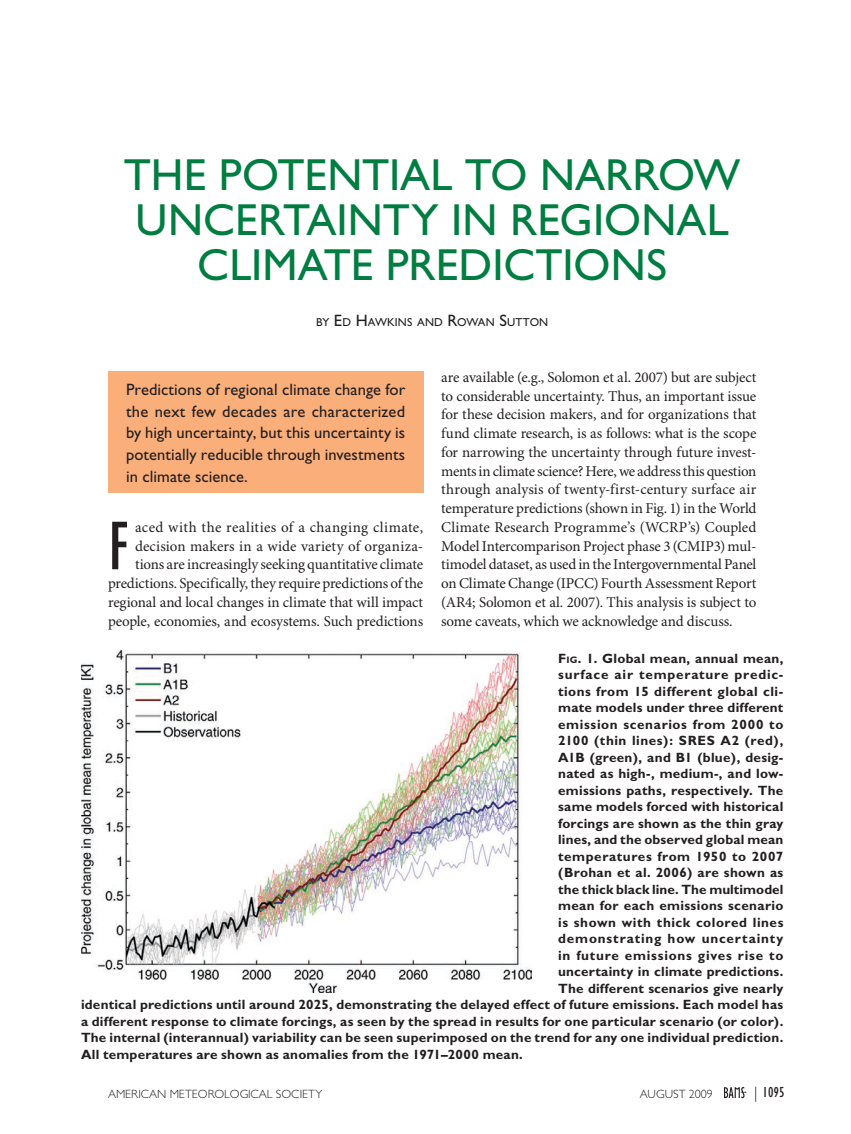
<style>
.page{position:relative;width:851px;height:1134px;background:#fff}
.page>*{position:absolute;margin:0;border:0;box-sizing:border-box;transform-origin:0 0}
.t1{font:condensed 71.1px "Gill Sans";color:#231f20}
.t2{font:45px/45px "Gill Sans";color:#007d41;text-align:center}
.t3{font:16.5px/21.8px "Gill Sans";letter-spacing:.005em;color:#231f20;text-align:justify}
.t4{font:15px/18.8px "Minion Pro";letter-spacing:-.005em;color:#231f20;text-align:right}
.t5{font:condensed 15px "Gill Sans";color:#231f20}
.t6{font:700 13.5px "Gill Sans";letter-spacing:.02em;color:#231f20}
.t7{font:700 13.5px "Gill Sans";letter-spacing:.04em;color:#231f20}
.t8{font:700 13.5px "Gill Sans";letter-spacing:.06em;color:#231f20}
.t9{font:700 13.5px "Gill Sans";letter-spacing:.055em;color:#231f20}
.t10{font:700 13.5px "Gill Sans";letter-spacing:.045em;color:#231f20}
.t11{font:700 13.5px "Gill Sans";letter-spacing:.065em;color:#231f20}
.t12{font:300 12px "Gill Sans";color:#231f20}
.t13{font:11.55px "Gill Sans";letter-spacing:.01em;color:#231f20}
.s1{font-size:16.5px}
.s2{font-style:inherit}
.s3{font-size:9.45px}
.s4{font-weight:300;font-stretch:normal}
</style>
<div class="page">
<div style="left:108px;top:371px;width:315px;height:122px;background:#faae7a"></div>
<img style="left:81px;top:651px;width:450px;height:341px">
<svg style="left:724px;top:1087px;width:22px;height:11px"></svg>
<h2 class="t2" style="left:124px;top:152px;width:618px">THE POTENTIAL TO NARROW<br>UNCERTAINTY IN REGIONAL<br>CLIMATE PREDICTIONS</h2>
<p class="t13" style="left:316px;top:316px;width:234px">BY <span class="s1">E</span>D <span class="s1">H</span>AWKINS AND <span class="s1">R</span>OWAN <span class="s1">S</span>UTTON</p>
<p class="t3" style="left:126px;top:378px;width:281px">Predictions of regional climate change for the next few decades are characterized by high uncertainty, but this uncertainty is potentially reducible through investments in climate science.</p>
<h1 class="t1" style="left:108px;top:508px;width:25px">F</h1>
<p class="t4" style="left:108px;top:518px;width:317px">aced with the realities of a changing climate, decision makers in a wide variety of organiza&shy;tions are increasingly seeking quantitative climate predictions. Specifically, they require predictions of the regional and local changes in climate that will impact people, economies, and ecosystems. Such predictions</p>
<p class="t4" style="left:441px;top:368px;width:317px;text-align:justify">are available (e.g., Solomon et al. 2007) but are subject to considerable uncertainty. Thus, an important issue for these decision makers, and for organizations that fund climate research, is as follows: what is the scope for narrowing the uncertainty through future invest&shy;ments in climate science? Here, we address this question through analysis of twenty-first-century surface air temperature predictions (shown in Fig. 1) in the World Climate Research Programme’s (WCRP’s) Coupled Model Intercomparison Project phase 3 (CMIP3) mul&shy;timodel dataset, as used in the Intergovernmental Panel on Climate Change (IPCC) Fourth Assessment Report (AR4; Solomon et al. 2007). This analysis is subject to some caveats, which we acknowledge and discuss.</p>
<p class="t6" style="left:558px;top:650px;width:227px"><span class="s2">F</span><span class="s3">ig</span><span class="s2">. 1.</span> Global mean, annual mean,</p>
<p class="t8" style="left:558px;top:667px;width:227px">surface air temperature predic-</p>
<p class="t6" style="left:558px;top:683px;width:227px">tions from 15 different global cli-</p>
<p class="t6" style="left:558px;top:700px;width:227px">mate models under three different</p>
<p class="t10" style="left:558px;top:716px;width:227px">emission scenarios from 2000 to</p>
<p class="t7" style="left:558px;top:733px;width:227px">2100 (thin lines): SRES A2 (red),</p>
<p class="t6" style="left:558px;top:749px;width:227px">A1B (green), and B1 (blue), desig-</p>
<p class="t6" style="left:558px;top:766px;width:227px">nated as high-, medium-, and low-</p>
<p class="t6" style="left:558px;top:782px;width:227px">emissions paths, respectively. The</p>
<p class="t6" style="left:558px;top:799px;width:227px">same models forced with historical</p>
<p class="t6" style="left:558px;top:815px;width:227px">forcings are shown as the thin gray</p>
<p class="t6" style="left:558px;top:832px;width:227px">lines, and the observed global mean</p>
<p class="t7" style="left:558px;top:848px;width:227px">temperatures from 1950 to 2007</p>
<p class="t6" style="left:558px;top:865px;width:227px">(Brohan et al. 2006) are shown as</p>
<p class="t6" style="left:558px;top:881px;width:227px">the thick black line. The multimodel</p>
<p class="t6" style="left:558px;top:898px;width:227px">mean for each emissions scenario</p>
<p class="t7" style="left:558px;top:914px;width:227px">is shown with thick colored lines</p>
<p class="t11" style="left:558px;top:931px;width:227px">demonstrating how uncertainty</p>
<p class="t9" style="left:558px;top:947px;width:227px">in future emissions gives rise to</p>
<p class="t6" style="left:558px;top:964px;width:227px">uncertainty in climate predictions.</p>
<p class="t6" style="left:558px;top:980px;width:227px">The different scenarios give nearly</p>
<p class="t6" style="left:81px;top:997px;width:703px">identical predictions until around 2025, demonstrating the delayed effect of future emissions. Each model has</p>
<p class="t6" style="left:81px;top:1013px;width:703px">a different response to climate forcings, as seen by the spread in results for one particular scenario (or color).</p>
<p class="t6" style="left:81px;top:1030px;width:703px">The internal (interannual) variability can be seen superimposed on the trend for any one individual prediction.</p>
<p class="t6" style="left:81px;top:1046px;width:443px">All temperatures are shown as anomalies from the 1971–2000 mean.</p>
<p class="t12" style="left:108px;top:1087px;width:216px">AMERICAN METEOROLOGICAL SOCIETY</p>
<p class="t12" style="left:640px;top:1087px;width:74px">AUGUST 2009</p>
<p class="t5" style="left:754px;top:1084px;width:32px"><span class="s4">|</span> 1095</p>
</div>
